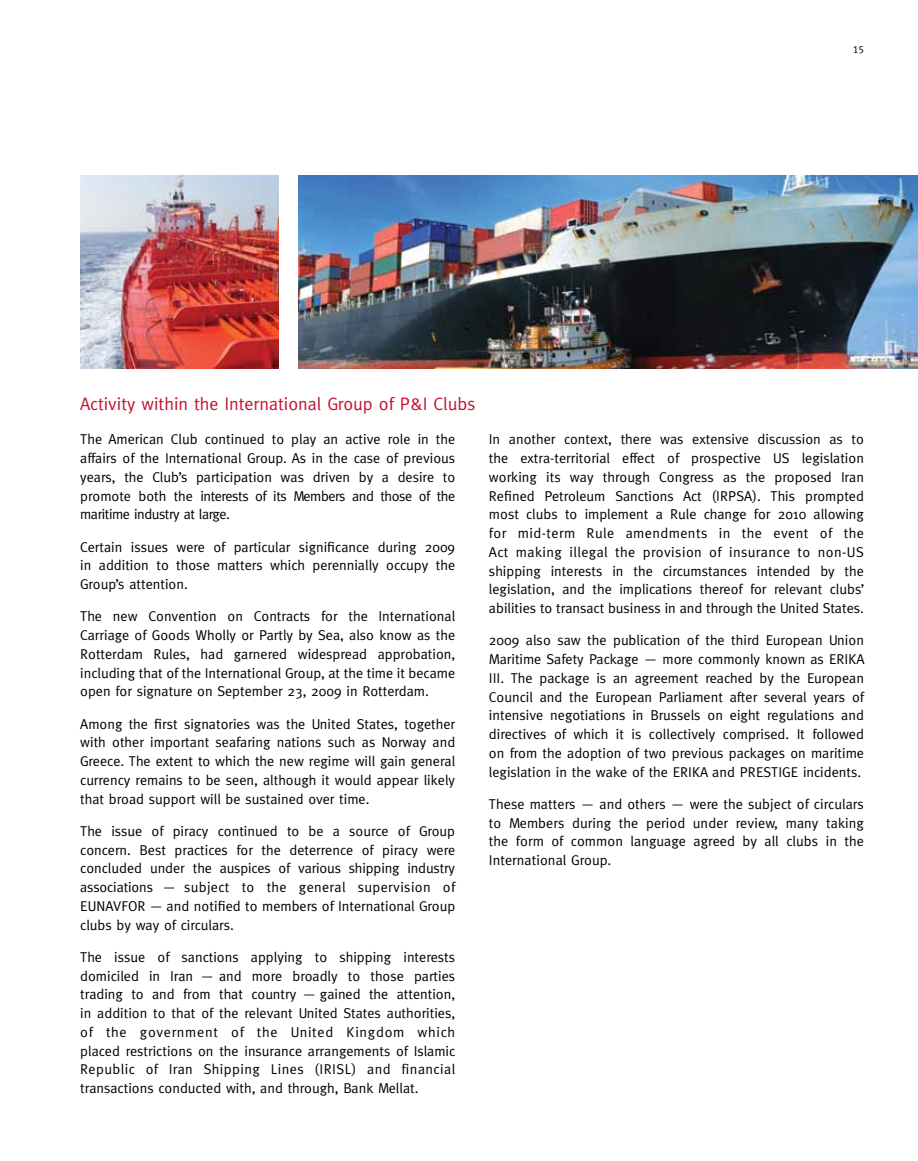
<style>
.page{position:relative;width:918px;height:1161px;background:#fff}
.page>*{position:absolute;margin:0;border:0;box-sizing:border-box;transform-origin:0 0}
.t1{font:18px "Meta";color:#c41230}
.t2{font:14.25px/18.8px "Meta";color:#000;text-align:justify}
.t3{font:10.5px "Meta Caps";color:#000}
</style>
<div class="page">
<img style="left:80px;top:176px;width:198px;height:192px">
<img style="left:298px;top:176px;width:620px;height:192px">
<p class="t3" style="left:853px;top:44px;width:13px">15</p>
<p class="t1" style="left:80px;top:393px;width:397px">Activity within the I nternational Group of P&amp;I Clubs</p>
<p class="t2" style="left:80px;top:430px;width:377px">The American Club continued to play an active role in the affairs of the I nternational Group. As in the case of previous years, the Club’s participation was driven by a desire to promote both the interests of its Members and those of the maritime industry at large.</p>
<p class="t2" style="left:80px;top:537px;width:377px">Certain issues were of particular significance during 2009 in addition to those matters which perennially occupy the Group’s attention.</p>
<p class="t2" style="left:80px;top:607px;width:377px">The new Convention on Contracts for the I nternational Carriage of Goods Wholly or Partly by Sea, also know as the Rotterdam Rules, had garnered widespread approbation, including that of the I nternational Group, at the time it became open for signature on September 23, 2009 in Rotterdam.</p>
<p class="t2" style="left:80px;top:714px;width:377px">Among the first signatories was the United States, together with other important seafaring nations such as Norway and Greece. The extent to which the new regime will gain general currency remains to be seen, although it would appear likely that broad support will be sustained over time.</p>
<p class="t2" style="left:80px;top:821px;width:377px">The issue of piracy continued to be a source of Group concern. Best practices for the deterrence of piracy were concluded under the auspices of various shipping industry associations — subject to the general supervision of EUNAVFOR — and notified to members of I nternational Group clubs by way of circulars.</p>
<p class="t2" style="left:80px;top:947px;width:377px">The issue of sanctions applying to shipping interests domiciled in I ran — and more broadly to those parties trading to and from that country — gained the attention, in addition to that of the relevant United States authorities, of the government of the United Kingdom which placed restrictions on the insurance arrangements of Islamic Republic of Iran Shipping Lines (IRISL</p>
<p class="t2" style="left:80px;top:1060px;width:377px;text-indent:272px">) and financial transactions conducted with, and through, Bank Mellat.</p>
<p class="t2" style="left:489px;top:430px;width:377px">I n another context, there was extensive discussion as to the extra-territorial effect of prospective US</p>
<p class="t2" style="left:489px;top:449px;width:377px;text-align:left;text-indent:313px">legislation working its way through Congress as the proposed I ran Refined Petroleum Sanctions Act (IR PSA). This prompted most clubs to implement a Rule change for 2010 allowing for mid-term Rule amendments in the event of the Act making illegal the provision of insurance to non-US shipping interests in the circumstances intended by the legislation, and the implications thereof for relevant clubs’ abilities to transact business in and through the United States.</p>
<p class="t2" style="left:489px;top:631px;width:377px">2009 also saw the publication of the third European Union Maritime Safety Package — more commonly known as ERI KA III . The package is an agreement reached by the European Council and the European Parliament after several years of intensive negotiations in Brussels on eight regulations and directives of which it is collectively comprised. It followed on from the adoption of two previous packages on maritime legislation in the wake of the ERI KA and PRESTI GE incidents.</p>
<p class="t2" style="left:489px;top:794px;width:377px">These matters — and others — were the subject of circulars to Members during the period under review, many taking the form of common language agreed by all clubs in the I nternational Group.</p>
</div>
